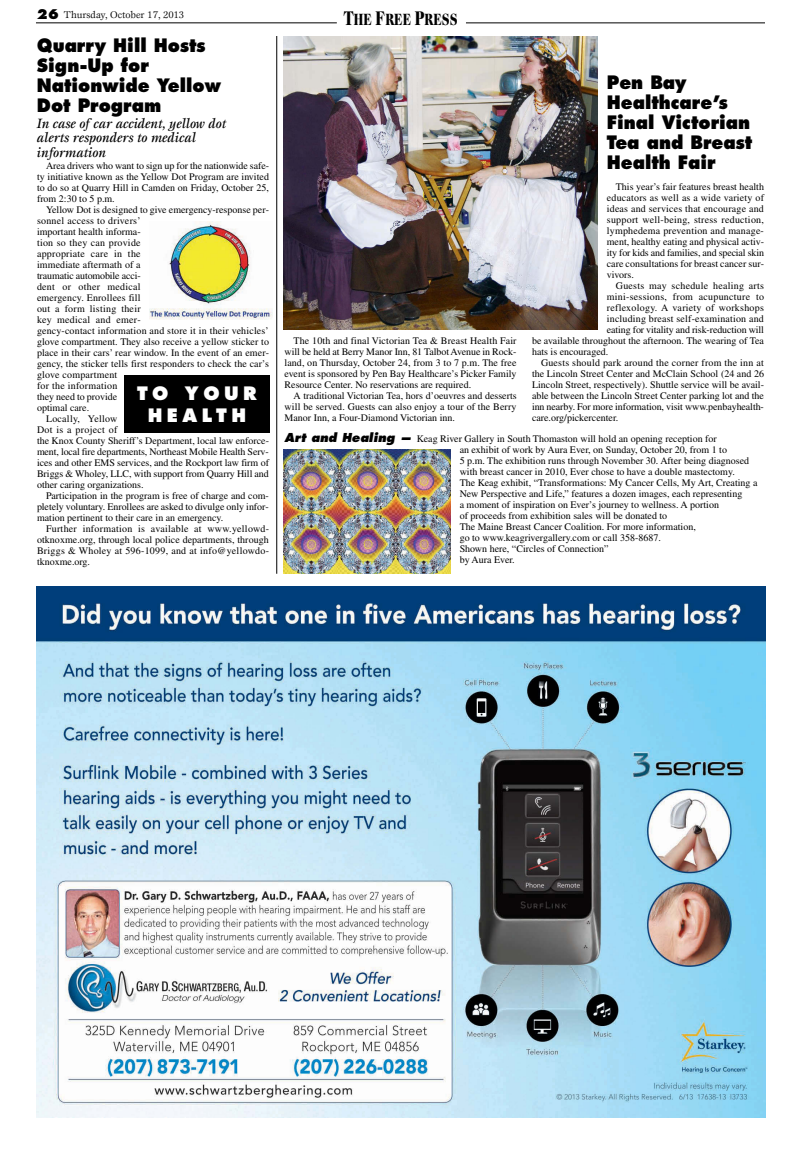
<style>
.page{position:relative;width:801px;height:1152px;background:#fff}
.page>*{position:absolute;margin:0;border:0;box-sizing:border-box;transform-origin:0 0}
.t1{font:800 18px/20px "Futura";color:#000;scale:.95 1}
.t2{font:800 18px/22px "Futura";letter-spacing:.25em;color:#fff;text-align:center}
.t3{font:900 16.5px "Caslon Two Twenty Four";color:#000;scale:.73 1}
.t4{font:italic 500 14px/14.5px "Esprit";color:#000;scale:.94 1}
.t5{font:10px/11px "Times";color:#000}
.t6{font:10px "Times";letter-spacing:.025em;color:#000}
.t7{font:10px "Times";letter-spacing:.02em;color:#000}
.t8{font:10px "Esprit";color:#000}
.s1{font-family:"Futura";font-weight:800;font-size:13px}
.s2{font-size:20px}
.s3{font-family:"Futura";font-weight:800;font-style:italic;font-size:12px}
</style>
<div class="page">
<hr style="left:36px;top:23px;width:301px;height:1px;background:#000">
<hr style="left:466px;top:23px;width:299px;height:1px;background:#000">
<hr style="left:276px;top:36px;width:1px;height:538px;background:#000">
<img style="left:284px;top:36px;width:314px;height:294px">
<img style="left:284px;top:449px;width:167px;height:125px">
<img style="left:150px;top:222px;width:122px;height:98px">
<div style="left:124px;top:375px;width:146px;height:58px;background:#000"></div>
<img style="left:37px;top:586px;width:729px;height:531px">
<p class="t8" style="left:37px;top:9px;width:149px"><span class="s1">26</span> Thursday, October 17, 2013</p>
<p class="t3" style="left:343px;top:10px;width:158px"><span class="s2">T</span>HE <span class="s2">F</span>REE <span class="s2">P</span>RESS</p>
<p class="t1" style="left:37px;top:35px;width:195px">Quarry Hill Hosts<br>Sign-Up for<br>Nationwide Yellow<br>Dot Program</p>
<p class="t4" style="left:37px;top:116px;width:203px">In case of car accident, yellow dot alerts responders to medical information</p>
<p class="t5" style="left:46px;top:160px;width:225px">Area drivers who want to sign up for the nationwide safe-</p>
<p class="t5" style="left:37px;top:171px;width:233px">ty initiative known as the Yellow Dot Program are invited</p>
<p class="t5" style="left:37px;top:182px;width:233px">to do so at Quarry Hill in Camden on Friday, October 25,</p>
<p class="t5" style="left:37px;top:193px;width:79px">from 2:30 to 5 p.m.</p>
<p class="t5" style="left:46px;top:204px;width:225px">Yellow Dot is designed to give emergency-response per-</p>
<p class="t6" style="left:37px;top:215px;width:105px">sonnel access to drivers’</p>
<p class="t5" style="left:37px;top:226px;width:105px">important health informa-</p>
<p class="t6" style="left:37px;top:237px;width:105px">tion so they can provide</p>
<p class="t6" style="left:37px;top:248px;width:105px">appropriate care in the</p>
<p class="t5" style="left:37px;top:259px;width:105px">immediate aftermath of a</p>
<p class="t5" style="left:37px;top:270px;width:105px">traumatic automobile acci-</p>
<p class="t6" style="left:37px;top:281px;width:105px">dent or other medical</p>
<p class="t5" style="left:37px;top:292px;width:105px">emergency. Enrollees fill</p>
<p class="t6" style="left:37px;top:303px;width:105px">out a form listing their</p>
<p class="t6" style="left:37px;top:314px;width:105px">key medical and emer-</p>
<p class="t5" style="left:37px;top:325px;width:233px">gency-contact information and store it in their vehicles’</p>
<p class="t5" style="left:37px;top:336px;width:234px">glove compartment. They also receive a yellow sticker to</p>
<p class="t5" style="left:37px;top:347px;width:234px">place in their cars’ rear window. In the event of an emer-</p>
<p class="t5" style="left:37px;top:358px;width:233px">gency, the sticker tells first responders to check the car’s</p>
<p class="t7" style="left:37px;top:369px;width:82px">glove compartment</p>
<p class="t6" style="left:37px;top:380px;width:82px">for the information</p>
<p class="t5" style="left:37px;top:391px;width:82px">they need to provide</p>
<p class="t5" style="left:37px;top:402px;width:54px">optimal care.</p>
<p class="t6" style="left:46px;top:413px;width:73px">Locally, Yellow</p>
<p class="t6" style="left:37px;top:424px;width:82px">Dot is a project of</p>
<p class="t5" style="left:37px;top:435px;width:234px">the Knox County Sheriff’s Department, local law enforce-</p>
<p class="t5" style="left:37px;top:446px;width:233px">ment, local fire departments, Northeast Mobile Health Serv-</p>
<p class="t5" style="left:37px;top:457px;width:234px">ices and other EMS services, and the Rockport law firm of</p>
<p class="t5" style="left:37px;top:468px;width:233px">Briggs &amp; Wholey, LLC, with support from Quarry Hill and</p>
<p class="t5" style="left:37px;top:479px;width:108px">other caring organizations.</p>
<p class="t5" style="left:46px;top:490px;width:224px">Participation in the program is free of charge and com-</p>
<p class="t5" style="left:37px;top:501px;width:233px">pletely voluntary. Enrollees are asked to divulge only infor-</p>
<p class="t5" style="left:37px;top:512px;width:188px">mation pertinent to their care in an emergency.</p>
<p class="t6" style="left:46px;top:523px;width:225px">Further information is available at www.yellowd-</p>
<p class="t5" style="left:37px;top:534px;width:233px">otknoxme.org, through local police departments, through</p>
<p class="t6" style="left:37px;top:545px;width:234px">Briggs &amp; Wholey at 596-1099, and at info@yellowdo-</p>
<p class="t5" style="left:37px;top:556px;width:55px">tknoxme.org.</p>
<p class="t2" style="left:137px;top:382px;width:121px">TO YOUR<br>HEALTH</p>
<p class="t1" style="left:607px;top:72px;width:155px">Pen Bay<br>Healthcare’s<br>Final Victorian<br>Tea and Breast<br>Health Fair</p>
<p class="t5" style="left:616px;top:181px;width:150px">This year’s fair features breast health</p>
<p class="t7" style="left:607px;top:192px;width:159px">educators as well as a wide variety of</p>
<p class="t7" style="left:607px;top:203px;width:159px">ideas and services that encourage and</p>
<p class="t6" style="left:607px;top:214px;width:159px">support well-being, stress reduction,</p>
<p class="t7" style="left:607px;top:225px;width:159px">lymphedema prevention and manage-</p>
<p class="t5" style="left:607px;top:236px;width:159px">ment, healthy eating and physical activ-</p>
<p class="t5" style="left:607px;top:247px;width:159px">ity for kids and families, and special skin</p>
<p class="t5" style="left:607px;top:258px;width:159px">care consultations for breast cancer sur-</p>
<p class="t5" style="left:607px;top:269px;width:29px">vivors.</p>
<p class="t6" style="left:616px;top:280px;width:150px">Guests may schedule healing arts</p>
<p class="t6" style="left:607px;top:291px;width:159px">mini-sessions, from acupuncture to</p>
<p class="t6" style="left:607px;top:302px;width:159px">reflexology. A variety of workshops</p>
<p class="t5" style="left:607px;top:313px;width:159px">including breast self-examination and</p>
<p class="t5" style="left:607px;top:324px;width:159px">eating for vitality and risk-reduction will</p>
<p class="t5" style="left:532px;top:335px;width:234px">be available throughout the afternoon. The wearing of Tea</p>
<p class="t5" style="left:532px;top:346px;width:78px">hats is encouraged.</p>
<p class="t7" style="left:541px;top:357px;width:224px">Guests should park around the corner from the inn at</p>
<p class="t5" style="left:532px;top:368px;width:234px">the Lincoln Street Center and McClain School (24 and 26</p>
<p class="t5" style="left:532px;top:379px;width:234px">Lincoln Street, respectively). Shuttle service will be avail-</p>
<p class="t5" style="left:532px;top:390px;width:234px">able between the Lincoln Street Center parking lot and the</p>
<p class="t5" style="left:532px;top:401px;width:233px">inn nearby. For more information, visit www.penbayhealth-</p>
<p class="t5" style="left:532px;top:412px;width:88px">care.org/pickercenter.</p>
<p class="t5" style="left:460px;top:433px;width:299px;text-indent:-175px"><span class="s3">Art and Healing —</span> Keag River Gallery in South Thomaston will hold an opening reception for<br>an exhibit of work by Aura Ever, on Sunday, October 20, from 1 to<br>5 p.m. The exhibition runs through November 30. After being diagnosed with breast cancer in 2010, Ever chose to have a double mastectomy.<br>The Keag exhibit, “Transformations: My Cancer Cells, My Art, Creating a New Perspective and Life,” features a dozen images, each representing<br>a moment of inspiration on Ever’s journey to wellness. A portion<br>of proceeds from exhibition sales will be donated to<br>The Maine Breast Cancer Coalition. For more information,<br>go to www.keagrivergallery.com or call 358-8687.<br>Shown here, “Circles of Connection”<br>by Aura Ever.</p>
<p class="t5" style="left:294px;top:336px;width:224px">The 10th and final Victorian Tea &amp; Breast Health Fair</p>
<p class="t5" style="left:285px;top:347px;width:233px">will be held at Berry Manor Inn, 81 Talbot Avenue in Rock-</p>
<p class="t5" style="left:285px;top:358px;width:233px">land, on Thursday, October 24, from 3 to 7 p.m. The free</p>
<p class="t5" style="left:285px;top:369px;width:234px">event is sponsored by Pen Bay Healthcare’s Picker Family</p>
<p class="t5" style="left:285px;top:380px;width:188px">Resource Center. No reservations are required.</p>
<p class="t5" style="left:294px;top:391px;width:225px">A traditional Victorian Tea, hors d’oeuvres and desserts</p>
<p class="t5" style="left:285px;top:402px;width:233px">will be served. Guests can also enjoy a tour of the Berry</p>
<p class="t5" style="left:285px;top:413px;width:172px">Manor Inn, a Four-Diamond Victorian inn.</p>
</div>
